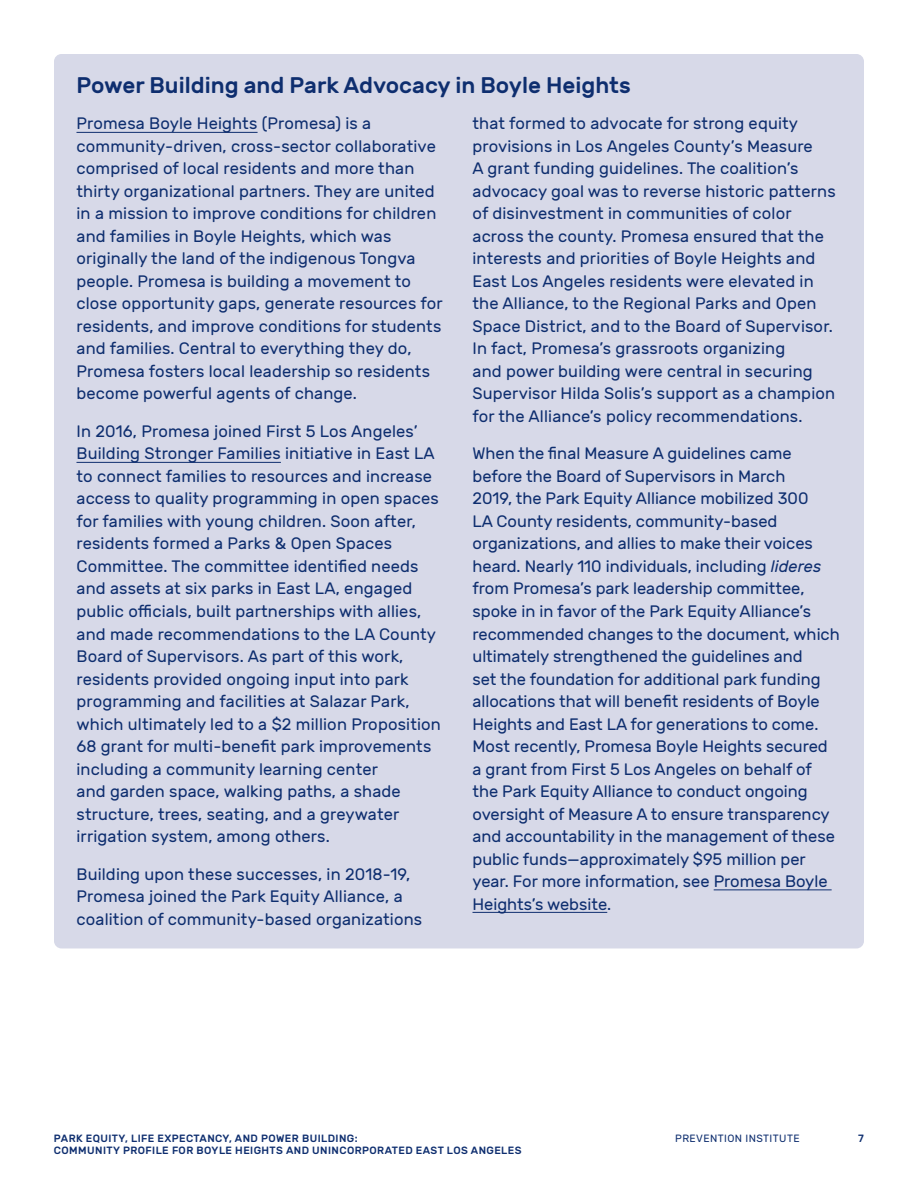
<style>
.page{position:relative;width:918px;height:1188px;background:#fff}
.page>*{position:absolute;margin:0;border:0;box-sizing:border-box;transform-origin:0 0}
.t1{font:500 22.5px "Rubik";color:#0e2e6f}
.t2{font:16.5px/22.5px "Rubik";letter-spacing:.01em;color:#0e2e6f}
.t3{font:500 10.5px "Rubik";letter-spacing:.04em;color:#0e2e6f}
.t4{font:10.5px "Rubik";letter-spacing:.04em;color:#0e2e6f}
.s1{font-style:italic}
</style>
<div class="page">
<div style="left:54px;top:54px;width:810px;height:894px;background:#d7d9e8;border-radius:8px"></div>
<hr style="left:76px;top:132px;width:182px;height:1px;background:#0e2e6f">
<hr style="left:76px;top:462px;width:205px;height:1px;background:#0e2e6f">
<hr style="left:714px;top:889px;width:118px;height:1px;background:#0e2e6f">
<hr style="left:472px;top:912px;width:135px;height:1px;background:#0e2e6f">
<h1 class="t1" style="left:76px;top:73px;width:556px">Power Building and Park Advocacy in Boyle Heights</h1>
<p class="t2" style="left:76px;top:113px;width:368px">Promesa Boyle Heights (Promesa) is a community-driven, cross-sector collaborative comprised of local residents and more than thirty organizational partners. They are united in a mission to improve conditions for children and families in Boyle Heights, which was originally the land of the indigenous Tongva people. Promesa is building a movement to close opportunity gaps, generate resources for residents, and improve conditions for students and families. Central to everything they do, Promesa fosters local leadership so residents become powerful agents of change.</p>
<p class="t2" style="left:76px;top:421px;width:366px">In 2016, Promesa joined First 5 Los Angeles’ Building Stronger Families initiative in East LA to connect families to resources and increase access to quality programming in open spaces for families with young children. Soon after, residents formed a Parks &amp; Open Spaces Committee. The committee identified needs and assets at six parks in East LA, engaged public officials, built partnerships with allies, and made recommendations to the LA County Board of Supervisors. As part of this work, residents provided ongoing input into park programming and facilities at Salazar Park, which ultimately led to a $2 million Proposition 68 grant for multi-benefit park improvements including a community learning center<br>and garden space, walking paths, a shade structure, trees, seating, and a greywater irrigation system, among others.</p>
<p class="t2" style="left:76px;top:863px;width:347px">Building upon these successes, in 2018-19,<br>Promesa joined the Park Equity Alliance, a coalition of community-based organizations</p>
<p class="t2" style="left:472px;top:113px;width:365px">that formed to advocate for strong equity provisions in Los Angeles County’s Measure<br>A grant funding guidelines. The coalition’s advocacy goal was to reverse historic patterns of disinvestment in communities of color across the county. Promesa ensured that the interests and priorities of Boyle Heights and East Los Angeles residents were elevated in the Alliance, to the Regional Parks and Open Space District, and to the Board of Supervisor.<br>In fact, Promesa’s grassroots organizing<br>and power building were central in securing Supervisor Hilda Solis’s support as a champion for the Alliance’s policy recommendations.</p>
<p class="t2" style="left:472px;top:443px;width:369px">When the final Measure A guidelines came before the Board of Supervisors in March<br>2019, the Park Equity Alliance mobilized 300<br>LA County residents, community-based organizations, and allies to make their voices heard. Nearly 110 individuals, including <span class="s1">lideres </span>from Promesa’s park leadership committee, spoke in in favor of the Park Equity Alliance’s recommended changes to the document, which ultimately strengthened the guidelines and<br>set the foundation for additional park funding allocations that will benefit residents of Boyle Heights and East LA for generations to come.<br>Most recently, Promesa Boyle Heights secured a grant from First 5 Los Angeles on behalf of the Park Equity Alliance to conduct ongoing oversight of Measure A to ensure transparency and accountability in the management of these public funds—approximately $95 million per year. For more information, see Promesa Boyle Heights’s website.</p>
<p class="t3" style="left:54px;top:1132px;width:305px">PARK EQUITY, LIFE EXPECTANCY, AND POWER BUILDING:</p>
<p class="t4" style="left:675px;top:1132px;width:126px">PREVENTION INSTITUTE</p>
<p class="t3" style="left:858px;top:1132px;width:7px">7</p>
<p class="t3" style="left:54px;top:1145px;width:469px">COMMUNITY PROFILE FOR BOYLE HEIGHTS AND UNINCORPORATED EAST LOS ANGELES</p>
</div>
